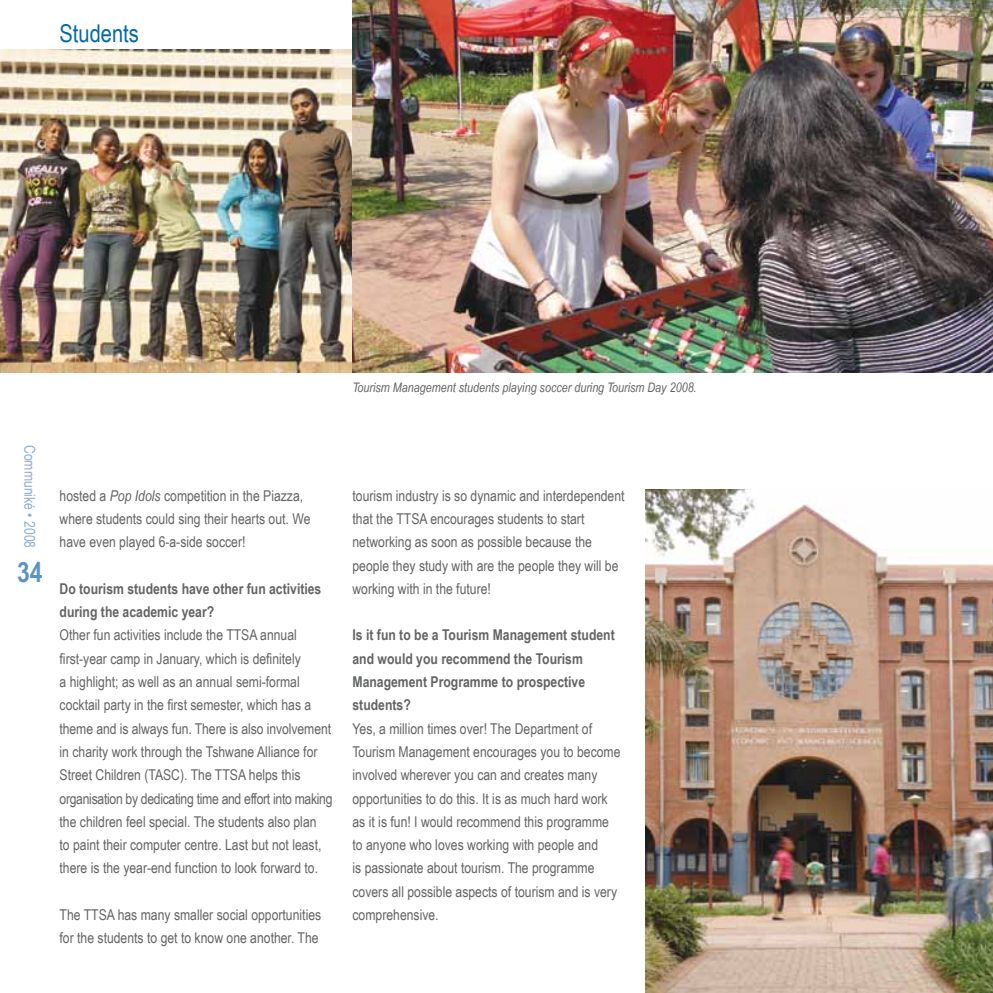
<style>
.page{position:relative;width:993px;height:993px;background:#fff}
.page>*{position:absolute;margin:0;border:0;box-sizing:border-box;transform-origin:0 0}
.t1{font:700 28px "Arial Narrow";color:#5c93c6}
.t2{font:24.5px "Arial Narrow";color:#0069aa}
.t3{font:14.88px/23.3px "Arial Narrow";color:#636466}
.t4{font:700 14.88px/23.3px "Arial Narrow";color:#636466}
.t5{font:14.88px "Arial Narrow";color:#8dafd6}
.t6{font:italic 13.12px "Arial Narrow";color:#636466}
.s1{font-style:italic}
</style>
<div class="page">
<img style="left:645px;top:489px;width:347px;height:503px">
<img style="left:0;top:50px;width:352px;height:322px">
<img style="left:352px;top:0;width:640px;height:372px">
<h2 class="t2" style="left:60px;top:16px;width:81px">Students</h2>
<p class="t5" style="left:41px;top:444px;width:105px;rotate:90deg">Communiké • 2008</p>
<h1 class="t1" style="left:17px;top:550px;width:27px">34</h1>
<p class="t3" style="left:60px;top:483px;width:252px">hosted a <span class="s1">Pop Idols</span> competition in the Piazza, where students could sing their hearts out. We have even played 6-a-side soccer!</p>
<p class="t4" style="left:60px;top:576px;width:263px">Do tourism students have other fun activities during the academic year?</p>
<p class="t3" style="left:60px;top:622px;width:274px">Other fun activities include the TTSA annual first-year camp in January, which is definitely<br>a highlight; as well as an annual semi-formal cocktail party in the first semester, which has a theme and is always fun. There is also involvement in charity work through the Tshwane Alliance for Street Children (TASC). The TTSA helps this organisation by dedicating time and effort into making the children feel special. The students also plan<br>to paint their computer centre. Last but not least, there is the year-end function to look forward to.</p>
<p class="t3" style="left:60px;top:902px;width:263px">The TTSA has many smaller social opportunities for the students to get to know one another. The</p>
<p class="t6" style="left:352px;top:378px;width:345px">Tourism Management students playing soccer during Tourism Day 2008.</p>
<p class="t3" style="left:352px;top:483px;width:273px">tourism industry is so dynamic and interdependent that the TTSA encourages students to start networking as soon as possible because the people they study with are the people they will be working with in the future!</p>
<p class="t4" style="left:352px;top:622px;width:264px">Is it fun to be a Tourism Management student and would you recommend the Tourism<br>Management Programme to prospective students?</p>
<p class="t3" style="left:352px;top:716px;width:269px">Yes, a million times over! The Department of Tourism Management encourages you to become involved wherever you can and creates many opportunities to do this. It is as much hard work as it is fun! I would recommend this programme to anyone who loves working with people and<br>is passionate about tourism. The programme covers all possible aspects of tourism and is very comprehensive.</p>
</div>
